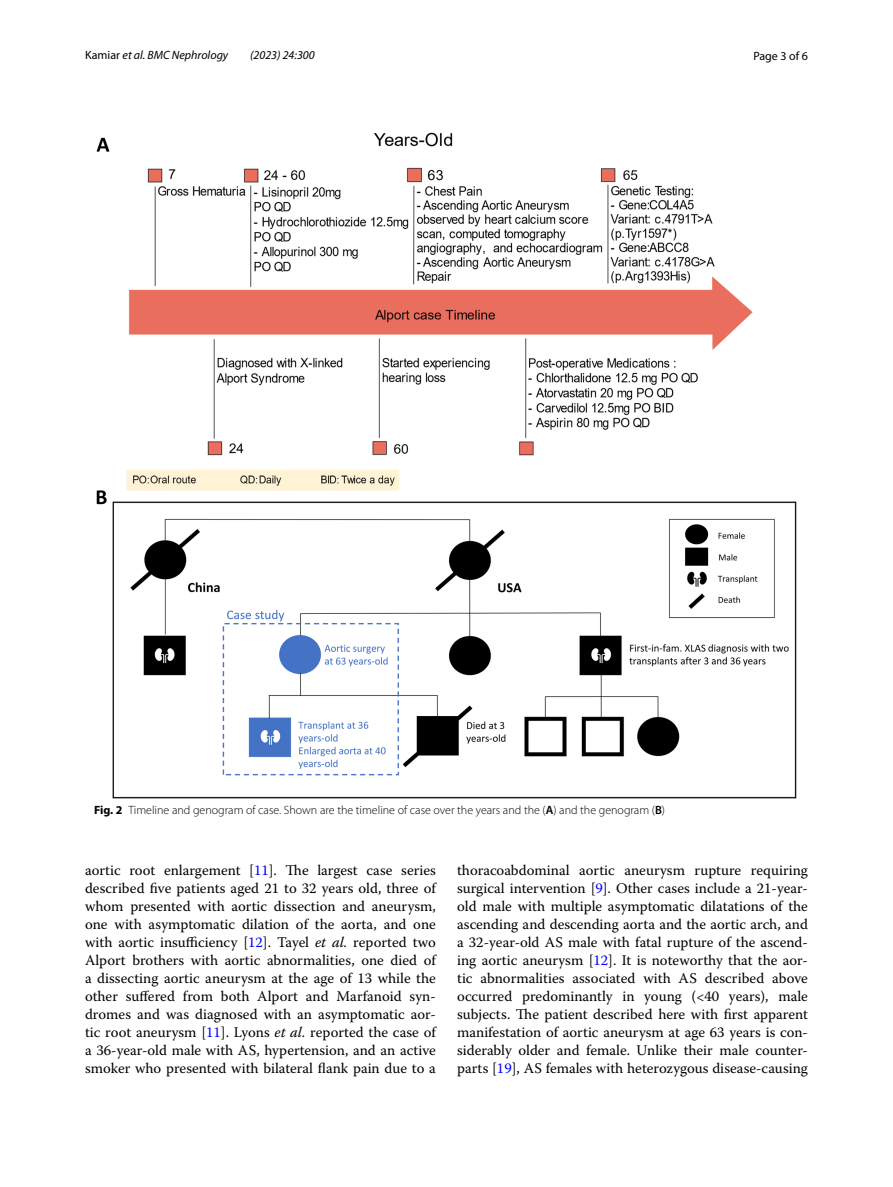
<style>
.page{position:relative;width:893px;height:1187px;background:#fff}
.page>*{position:absolute;margin:0;border:0;box-sizing:border-box;transform-origin:0 0}
.t1{font:14.7px/18px "Warnock Pro";color:#000;text-align:justify}
.t2{font:300 12px "Myriad Pro";color:#000}
.t3{font:italic 12px "Myriad Pro";color:#000}
.t4{font:12px "Myriad Pro";color:#000}
.s1{font-style:normal}
.s2{font-weight:700}
.s3{font-weight:600}
.s4{color:#00f}
.s5{font-style:italic}
</style>
<div class="page">
<img style="left:96px;top:133px;width:701px;height:665px">
<p class="t3" style="left:85px;top:48px;width:145px"><span class="s1">Kamiar</span> et al. BMC Nephrology</p>
<p class="t3" style="left:250px;top:48px;width:66px">(2023) 24:300</p>
<p class="t4" style="left:753px;top:48px;width:56px">Page 3 of 6</p>
<p class="t2" style="left:94px;top:803px;width:573px"><span class="s2">Fig. 2</span> Timeline and genogram of case. Shown are the timeline of case over the years and the (<span class="s3">A</span>) and the genogram (<span class="s3">B</span>)</p>
<p class="t1" style="left:85px;top:861px;width:352px">aortic root enlargement [<span class="s4">11</span>]. The largest case series described five patients aged 21 to 32 years old, three of whom presented with aortic dissection and aneurysm, one with asymptomatic dilation of the aorta, and one with aortic insufficiency [<span class="s4">12</span>]. Tayel <span class="s5">et al.</span> reported two Alport brothers with aortic abnormalities, one died of a dissecting aortic aneurysm at the age of 13 while the other suffered from both Alport and Marfanoid syn&shy;dromes and was diagnosed with an asymptomatic aor&shy;tic root aneurysm [<span class="s4">11</span>]. Lyons <span class="s5">et al.</span> reported the case of a 36-year-old male with AS, hypertension, and an active smoker who presented with bilateral flank pain due to a</p>
<p class="t1" style="left:457px;top:861px;width:352px">thoracoabdominal aortic aneurysm rupture requiring surgical intervention [<span class="s4">9</span>]. Other cases include a 21-year&shy;old male with multiple asymptomatic dilatations of the ascending and descending aorta and the aortic arch, and a 32-year-old AS male with fatal rupture of the ascend&shy;ing aortic aneurysm [<span class="s4">12</span>]. It is noteworthy that the aor&shy;tic abnormalities associated with AS described above occurred predominantly in young (&lt;40 years), male subjects. The patient described here with first apparent manifestation of aortic aneurysm at age 63 years is con&shy;siderably older and female. Unlike their male counter&shy;parts [<span class="s4">19</span>], AS females with heterozygous disease-causing</p>
</div>
